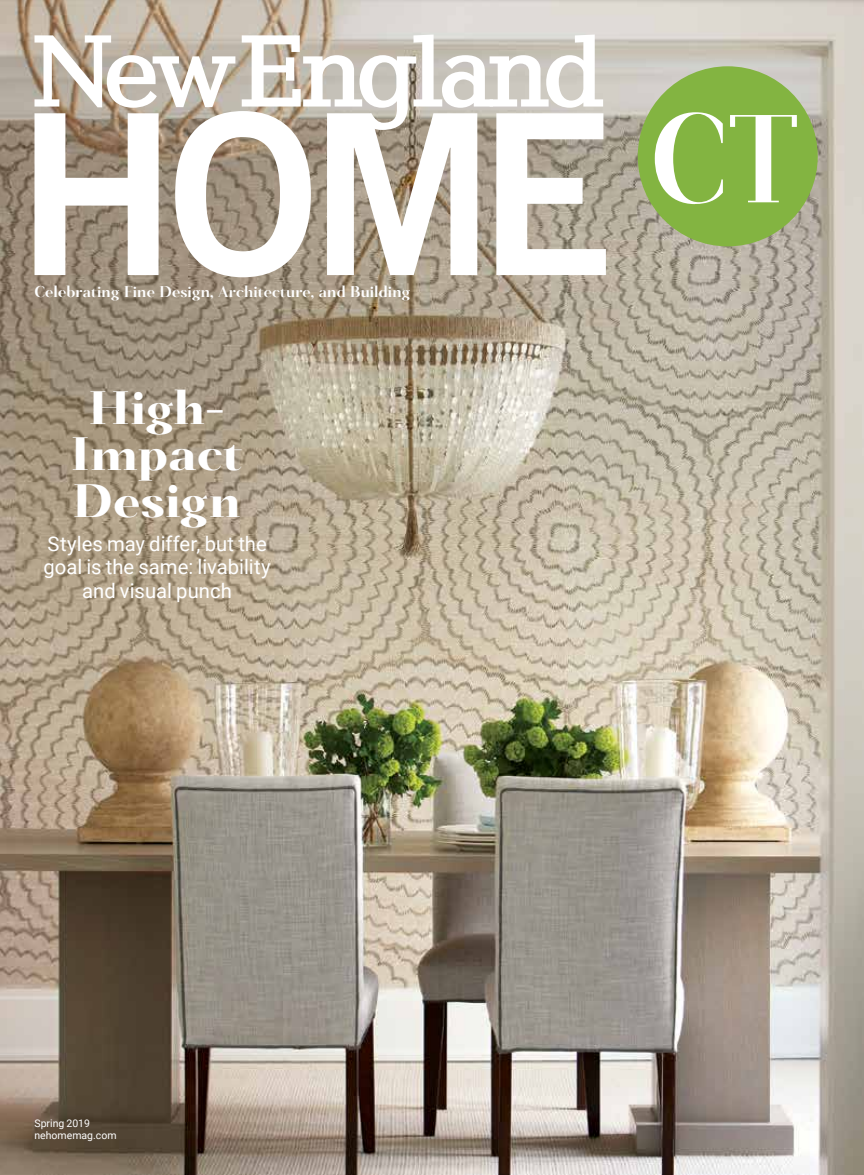
<style>
.page{position:relative;width:864px;height:1175px;background:#fff}
.page>*{position:absolute;margin:0;border:0;box-sizing:border-box;transform-origin:0 0}
.t1{font:600 121.5px "Salinas";color:#fff;scale:.9 1}
.t2{font:700 45px/46.5px "Salinas";letter-spacing:.025em;color:#fff;text-align:center}
.t3{font:20.25px/23.5px "Roboto";color:#fff;text-align:center}
.t4{font:600 15px "Salinas";letter-spacing:.015em;color:#fff}
.t5{font:10.5px/12px "Roboto";color:#fff}
.s1{font-size:120px}
</style>
<div class="page">
<img style="left:0;top:0;width:864px;height:1174px">
<div style="left:638px;top:66px;width:180px;height:180px;background:#83b441;border-radius:50%"></div>
<svg style="left:34px;top:111px;width:572px;height:166px"></svg>
<svg style="left:34px;top:35px;width:201px;height:73px"></svg>
<svg style="left:242px;top:34px;width:361px;height:96px"></svg>
<p class="t4" style="left:34px;top:283px;width:377px">Celebrating Fine Design, Architecture, and Building</p>
<h2 class="t2" style="left:72px;top:385px;width:172px">High-<br>Impact<br>Design</h2>
<p class="t3" style="left:44px;top:531px;width:229px">Styles may differ, but the goal is the same: livability and visual punch</p>
<p class="t5" style="left:34px;top:1117px;width:84px">Spring 2019 nehomemag.com</p>
<h1 class="t1" style="left:650px;top:89px;width:167px">C<span class="s1">T</span></h1>
</div>
